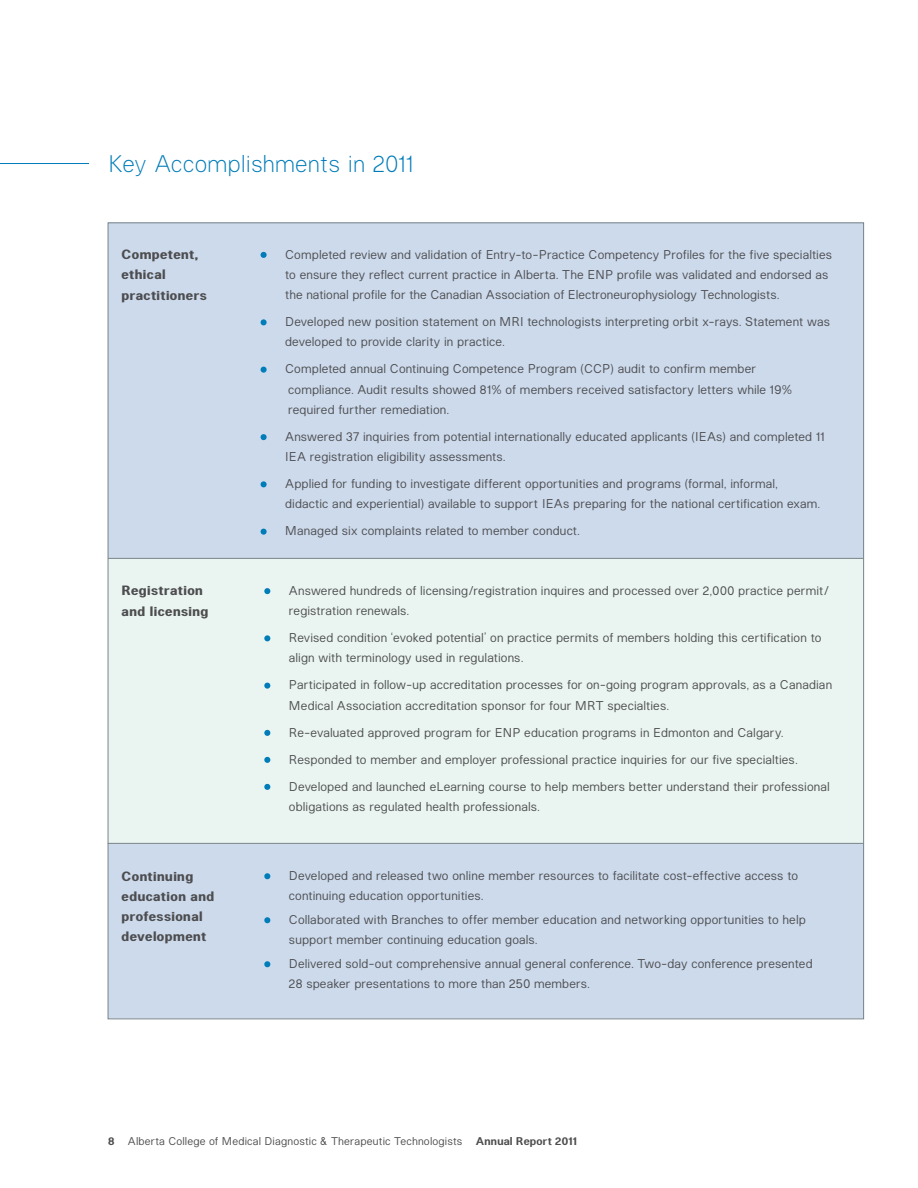
<style>
.page{position:relative;width:918px;height:1188px;background:#fff}
.page>*{position:absolute;margin:0;border:0;box-sizing:border-box;transform-origin:0 0}
.t1{font:300 24px "Heltar";letter-spacing:.01em;color:#007cb9}
.t2{font:700 13.5px/20.2px "Heltar";letter-spacing:.035em;color:#4d4d4f}
.t3{font:12.75px/20.2px "Heltar";letter-spacing:.015em;color:#4d4d4f}
.t4{font:11.25px "Heltar";letter-spacing:.02em;color:#4d4d4f}
.s1{font-weight:600}
</style>
<div class="page">
<hr style="left:0;top:163px;width:89px;height:1px;background:#007cb9">
<div style="left:110px;top:224px;width:752px;height:793px;background:#ccdaec"></div>
<div style="left:110px;top:559px;width:752px;height:284px;background:#eaf5f1"></div>
<hr style="left:108px;top:843px;width:755px;height:1px;background:#788387">
<hr style="left:108px;top:558px;width:755px;height:1px;background:#788387">
<svg style="left:258px;top:249px;width:11px;height:11px"></svg>
<svg style="left:258px;top:317px;width:11px;height:11px"></svg>
<svg style="left:258px;top:364px;width:11px;height:11px"></svg>
<svg style="left:258px;top:432px;width:11px;height:10px"></svg>
<svg style="left:258px;top:479px;width:11px;height:11px"></svg>
<svg style="left:258px;top:526px;width:11px;height:11px"></svg>
<svg style="left:262px;top:586px;width:11px;height:10px"></svg>
<svg style="left:262px;top:633px;width:11px;height:11px"></svg>
<svg style="left:262px;top:680px;width:11px;height:11px"></svg>
<svg style="left:262px;top:727px;width:11px;height:11px"></svg>
<svg style="left:262px;top:754px;width:11px;height:11px"></svg>
<svg style="left:262px;top:781px;width:11px;height:11px"></svg>
<svg style="left:262px;top:871px;width:11px;height:11px"></svg>
<svg style="left:262px;top:915px;width:11px;height:11px"></svg>
<svg style="left:262px;top:959px;width:11px;height:11px"></svg>
<h1 class="t1" style="left:108px;top:147px;width:307px">Key Accomplishments in 2011</h1>
<p class="t2" style="left:122px;top:244px;width:87px">Competent, ethical practitioners</p>
<p class="t3" style="left:285px;top:244px;width:548px">Completed review and validation of Entry-to-Practice Competency Profiles for the five specialties to ensure they reflect current practice in Alberta. The ENP profile was validated and endorsed as the national profile for the Canadian Association of Electroneurophysiology Technologists.</p>
<p class="t3" style="left:285px;top:311px;width:546px">Developed new position statement on MRI technologists interpreting orbit x-rays. Statement was developed to provide clarity in practice.</p>
<p class="t3" style="left:285px;top:358px;width:509px">Completed annual Continuing Competence Program (CCP) audit to confirm member compliance. Audit results showed 81% of members received satisfactory letters while 19% required further remediation.</p>
<p class="t3" style="left:285px;top:426px;width:541px">Answered 37 inquiries from potential internationally educated applicants (IEAs) and completed 11<br>IEA registration eligibility assessments.</p>
<p class="t3" style="left:285px;top:473px;width:536px">Applied for funding to investigate different opportunities and programs (formal, informal, didactic and experiential) available to support IEAs preparing for the national certification exam.</p>
<p class="t3" style="left:285px;top:520px;width:296px">Managed six complaints related to member conduct.</p>
<p class="t2" style="left:122px;top:580px;width:88px">Registration and licensing</p>
<p class="t3" style="left:289px;top:580px;width:542px">Answered hundreds of licensing/registration inquires and processed over 2,000 practice permit/ registration renewals.</p>
<p class="t3" style="left:289px;top:627px;width:534px">Revised condition ‘evoked potential’ on practice permits of members holding this certification to align with terminology used in regulations.</p>
<p class="t3" style="left:289px;top:674px;width:545px">Participated in follow-up accreditation processes for on-going program approvals, as a Canadian<br>Medical Association accreditation sponsor for four MRT specialties.</p>
<p class="t3" style="left:289px;top:718px;width:542px;line-height:27px">Re-evaluated approved program for ENP education programs in Edmonton and Calgary.<br>Responded to member and employer professional practice inquiries for our five specialties.<br>Developed and launched eLearning course to help members better understand their professional</p>
<p class="t3" style="left:289px;top:796px;width:252px">obligations as regulated health professionals.</p>
<p class="t2" style="left:122px;top:865px;width:94px">Continuing education and professional development</p>
<p class="t3" style="left:289px;top:865px;width:511px">Developed and released two online member resources to facilitate cost-effective access to continuing education opportunities.</p>
<p class="t3" style="left:289px;top:909px;width:518px">Collaborated with Branches to offer member education and networking opportunities to help support member continuing education goals.</p>
<p class="t3" style="left:289px;top:953px;width:525px">Delivered sold-out comprehensive annual general conference. Two-day conference presented<br>28 speaker presentations to more than 250 members.</p>
<p class="t4" style="left:108px;top:1133px;width:470px"><span class="s1">8</span> Alberta College of Medical Diagnostic &amp; Therapeutic Technologists <span class="s1">Annual Report 2011</span></p>
</div>
